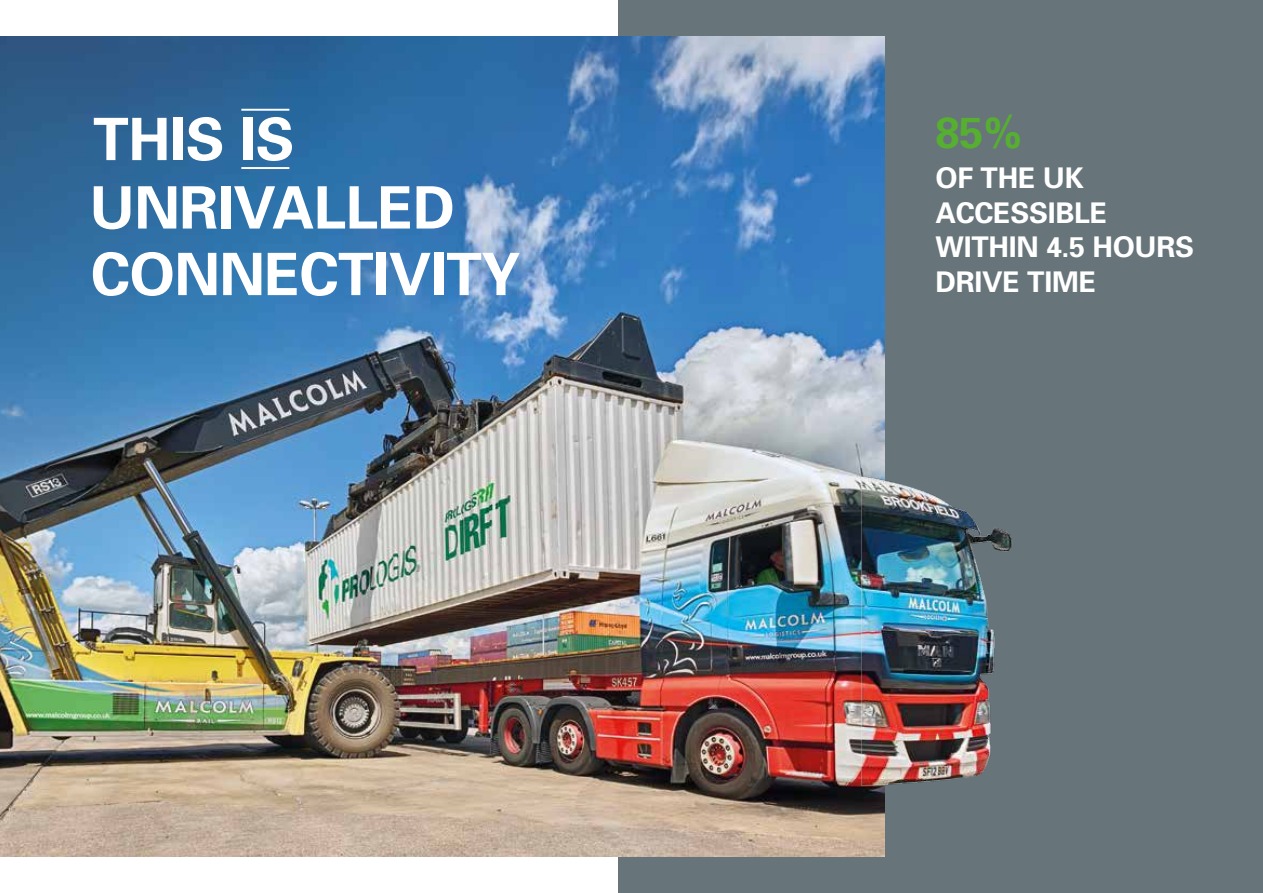
<style>
.page{position:relative;width:1263px;height:893px;background:#fff}
.page>*{position:absolute;margin:0;border:0;box-sizing:border-box;transform-origin:0 0}
.t1{font:700 58.5px/67.5px "Univers";letter-spacing:-.01em;color:#fff}
.t2{font:700 43.5px "Univers";color:#56af31}
.t3{font:700 28.5px/34.5px "Univers";letter-spacing:-.01em;color:#fff}
</style>
<div class="page">
<div style="left:619px;top:0;width:644px;height:893px;background:#67747a"></div>
<img style="left:0;top:36px;width:884px;height:821px">
<img style="left:556px;top:433px;width:456px;height:424px">
<hr style="left:241px;top:109px;width:48px;height:2px;background:#fff">
<hr style="left:241px;top:167px;width:48px;height:2px;background:#fff">
<h1 class="t1" style="left:89px;top:104px;width:433px">THIS IS<br>UNRIVALLED<br>CONNECTIVITY</h1>
<h2 class="t2" style="left:935px;top:104px;width:88px">85%</h2>
<p class="t3" style="left:935px;top:160px;width:260px">OF THE UK<br>ACCESSIBLE<br>WITHIN 4.5 HOURS<br>DRIVE TIME</p>
</div>
